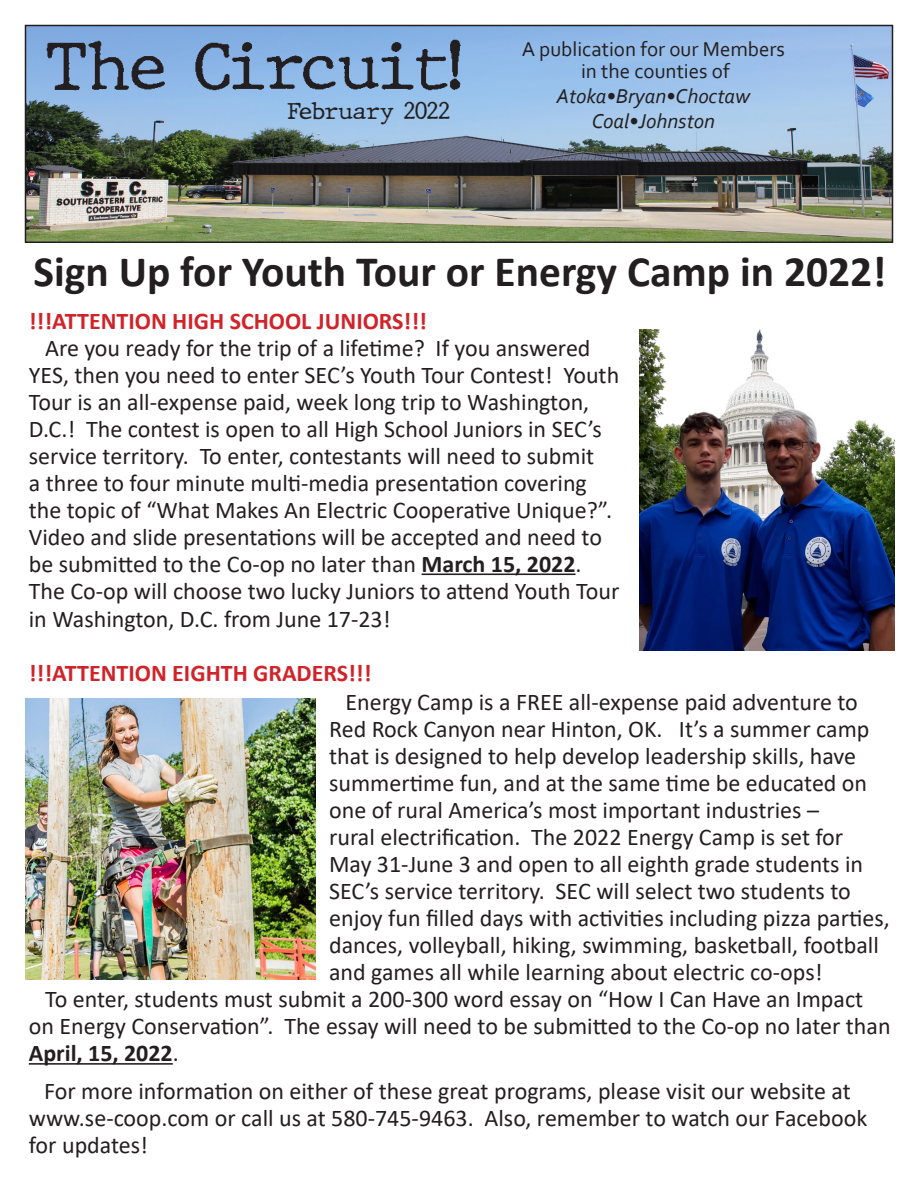
<style>
.page{position:relative;width:918px;height:1188px;background:#fff}
.page>*{position:absolute;margin:0;border:0;box-sizing:border-box;transform-origin:0 0}
.t1{font:64.5px "JMH Typewriter";color:#231f20}
.t2{font:700 43.5px "Calibri";color:#231f20}
.t3{font:24px/27px "Calibri";color:#231f20}
.t4{font:700 24px "Calibri";color:#d1232a}
.t5{font:22.5px "JMH Typewriter";color:#231f20}
.t6{font:21px "Corbel";color:#231f20}
.t7{font:italic 21px "Corbel";color:#231f20}
.s1{font-weight:700}
</style>
<div class="page">
<img style="left:28px;top:28px;width:862px;height:212px">
<div style="left:25px;top:25px;width:868px;height:218px;border:2px solid #231f20"></div>
<hr style="left:422px;top:573px;width:154px;height:2px;background:#231f20">
<hr style="left:29px;top:1063px;width:144px;height:2px;background:#231f20">
<img style="left:640px;top:330px;width:254px;height:321px">
<img style="left:26px;top:699px;width:290px;height:281px">
<p class="t1" style="left:45px;top:26px;width:418px">The Circuit!</p>
<p class="t6" style="left:522px;top:36px;width:265px">A publication for our Members</p>
<p class="t6" style="left:581px;top:58px;width:150px">in the counties of</p>
<p class="t7" style="left:557px;top:83px;width:195px">Atoka•Bryan•Choctaw</p>
<p class="t7" style="left:592px;top:108px;width:125px">Coal•Johnston</p>
<p class="t5" style="left:287px;top:98px;width:164px">February 2022</p>
<p class="t2" style="left:34px;top:241px;width:854px">Sign Up for Youth Tour or Energy Camp in 2022!</p>
<p class="t4" style="left:29px;top:304px;width:400px">!!!ATTENTION HIGH SCHOOL JUNIORS!!!</p>
<p class="t3" style="left:29px;top:333px;width:592px;text-indent:16px">Are you ready for the trip of a lifetime? If you answered YES, then you need to enter SEC’s Youth Tour Contest! Youth Tour is an all-expense paid, week long trip to Washington, D.C.! The contest is open to all High School Juniors in SEC’s service territory. To enter, contestants will need to submit<br>a three to four minute multi-media presentation covering the topic of “What Makes An Electric Cooperative Unique?”.<br>Video and slide presentations will be accepted and need to be submitted to the Co-op no later than <span class="s1">March 15, 2022</span>.<br>The Co-op will choose two lucky Juniors to attend Youth Tour in Washington, D.C. from June 17-23!</p>
<p class="t4" style="left:29px;top:656px;width:344px">!!!ATTENTION EIGHTH GRADERS!!!</p>
<p class="t3" style="left:329px;top:688px;width:542px;text-indent:16px">Energy Camp is a FREE all-expense paid adventure to Red Rock Canyon near Hinton, OK. It’s a summer camp that is designed to help develop leadership skills, have summertime fun, and at the same time be educated on one of rural America’s most important industries –</p>
<p class="t3" style="left:329px;top:823px;width:562px">rural electrification. The 2022 Energy Camp is set for May 31-June 3 and open to all eighth grade students in SEC’s service territory. SEC will select two students to enjoy fun filled days with activities including pizza parties, dances, volleyball, hiking, swimming, basketball, football and games all while learning about electric co-ops!</p>
<p class="t3" style="left:29px;top:985px;width:863px;text-indent:16px">To enter, students must submit a 200-300 word essay on “How I Can Have an Impact on Energy Conservation”. The essay will need to be submitted to the Co-op no later than<br><span class="s1">April, 15, 2022</span>.</p>
<p class="t3" style="left:29px;top:1077px;width:840px;text-indent:15px">For more information on either of these great programs, please visit our website at www.se-coop.com or call us at 580-745-9463. Also, remember to watch our Facebook for updates!</p>
</div>
